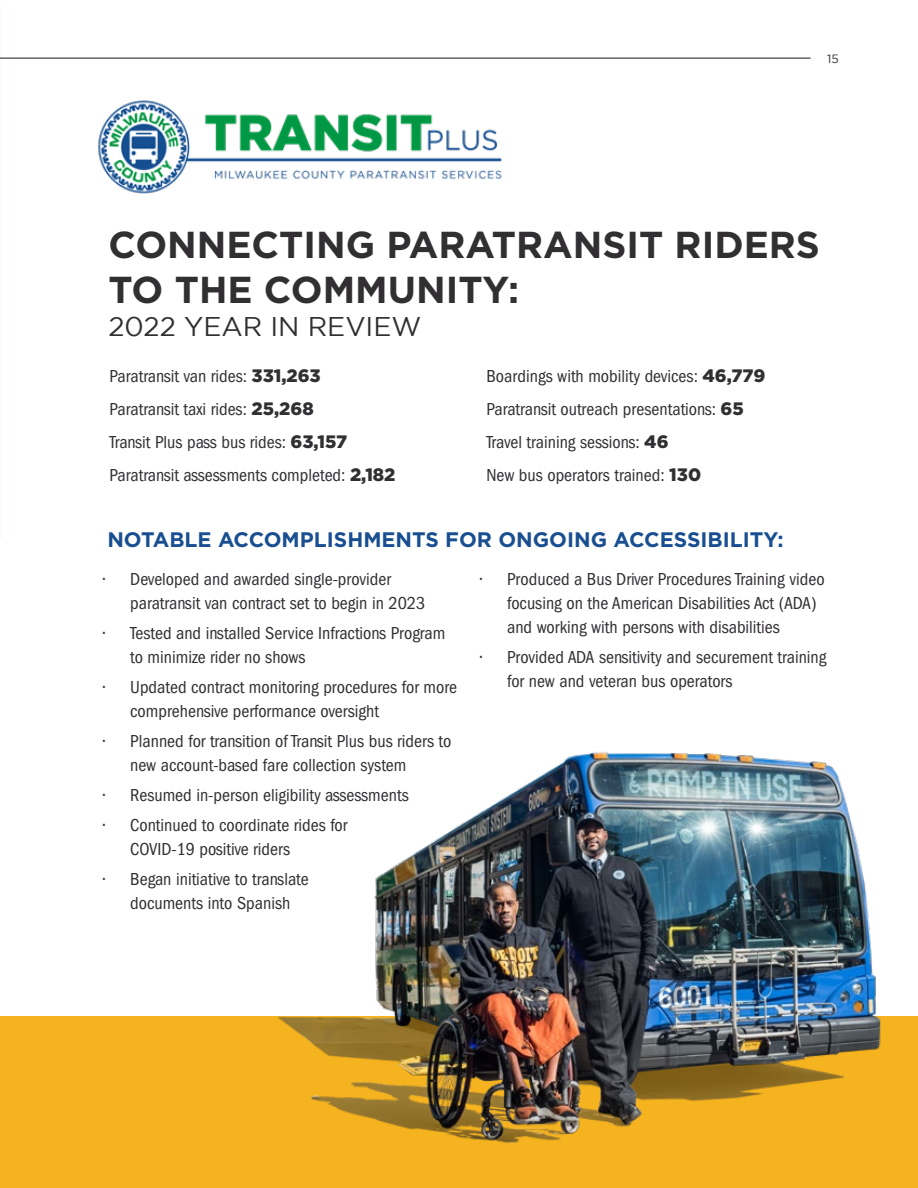
<style>
.page{position:relative;width:918px;height:1188px;background:#fff}
.page>*{position:absolute;margin:0;border:0;box-sizing:border-box;transform-origin:0 0}
.t1{font:700 37.5px/45px "Gotham";color:#312f32}
.t2{font:27px "Gotham";color:#312f32}
.t3{font:700 21px "Gotham";color:#194f90}
.t4{font:condensed 18px/24px "Franklin Gothic LT Pro";color:#312f32}
.t5{font:12px "Gotham";color:#312f32}
.s1{font-family:"Gotham";font-weight:900;font-stretch:normal}
</style>
<div class="page">
<div style="left:0;top:1016px;width:918px;height:172px;background:#f5b31f"></div>
<hr style="left:0;top:58px;width:811px;height:1px;background:#312f32">
<img style="left:278px;top:752px;width:603px;height:391px">
<img style="left:98px;top:100px;width:404px;height:94px">
<p class="t5" style="left:827px;top:52px;width:13px">15</p>
<h1 class="t1" style="left:108px;top:222px;width:713px">CONNECTING PARATRANSIT RIDERS<br>TO THE COMMUNITY:</h1>
<h2 class="t2" style="left:108px;top:311px;width:315px">2022 YEAR IN REVIEW</h2>
<p class="t4" style="left:110px;top:360px;width:287px;line-height:33px">Paratransit van rides: <span class="s1">331,263<br></span>Paratransit taxi rides: <span class="s1">25,268<br></span>Transit Plus pass bus rides: <span class="s1">63,157<br></span>Paratransit assessments completed: <span class="s1">2,182</span></p>
<p class="t4" style="left:486px;top:359px;width:280px;line-height:33px">Boardings with mobility devices: <span class="s1">46,779<br></span>Paratransit outreach presentations: <span class="s1">65<br></span>Travel training sessions: <span class="s1">46<br></span>New bus operators trained: <span class="s1">130</span></p>
<p class="t3" style="left:107px;top:527px;width:678px">NOTABLE ACCOMPLISHMENTS FOR ONGOING ACCESSIBILITY:</p>
<p class="t4" style="left:130px;top:567px;width:297px;text-indent:-27px">• Developed and awarded single-provider paratransit van contract set to begin in 2023</p>
<p class="t4" style="left:130px;top:621px;width:317px;text-indent:-27px">• Tested and installed Service Infractions Program to minimize rider no shows</p>
<p class="t4" style="left:130px;top:675px;width:329px;text-indent:-27px">• Updated contract monitoring procedures for more comprehensive performance oversight</p>
<p class="t4" style="left:130px;top:729px;width:323px;text-indent:-27px">• Planned for transition of Transit Plus bus riders to new account-based fare collection system</p>
<p class="t4" style="left:103px;top:783px;width:307px">• Resumed in-person eligibility assessments</p>
<p class="t4" style="left:130px;top:813px;width:219px;text-indent:-27px">• Continued to coordinate rides for<br>COVID-19 positive riders</p>
<p class="t4" style="left:103px;top:867px;width:207px;text-align:center">• Began initiative to translate documents into Spanish</p>
<p class="t4" style="left:507px;top:567px;width:319px;text-indent:-27px">• Produced a Bus Driver Procedures Training video focusing on the American Disabilities Act (ADA) and working with persons with disabilities</p>
<p class="t4" style="left:507px;top:645px;width:321px;text-indent:-27px">• Provided ADA sensitivity and securement training for new and veteran bus operators</p>
</div>
